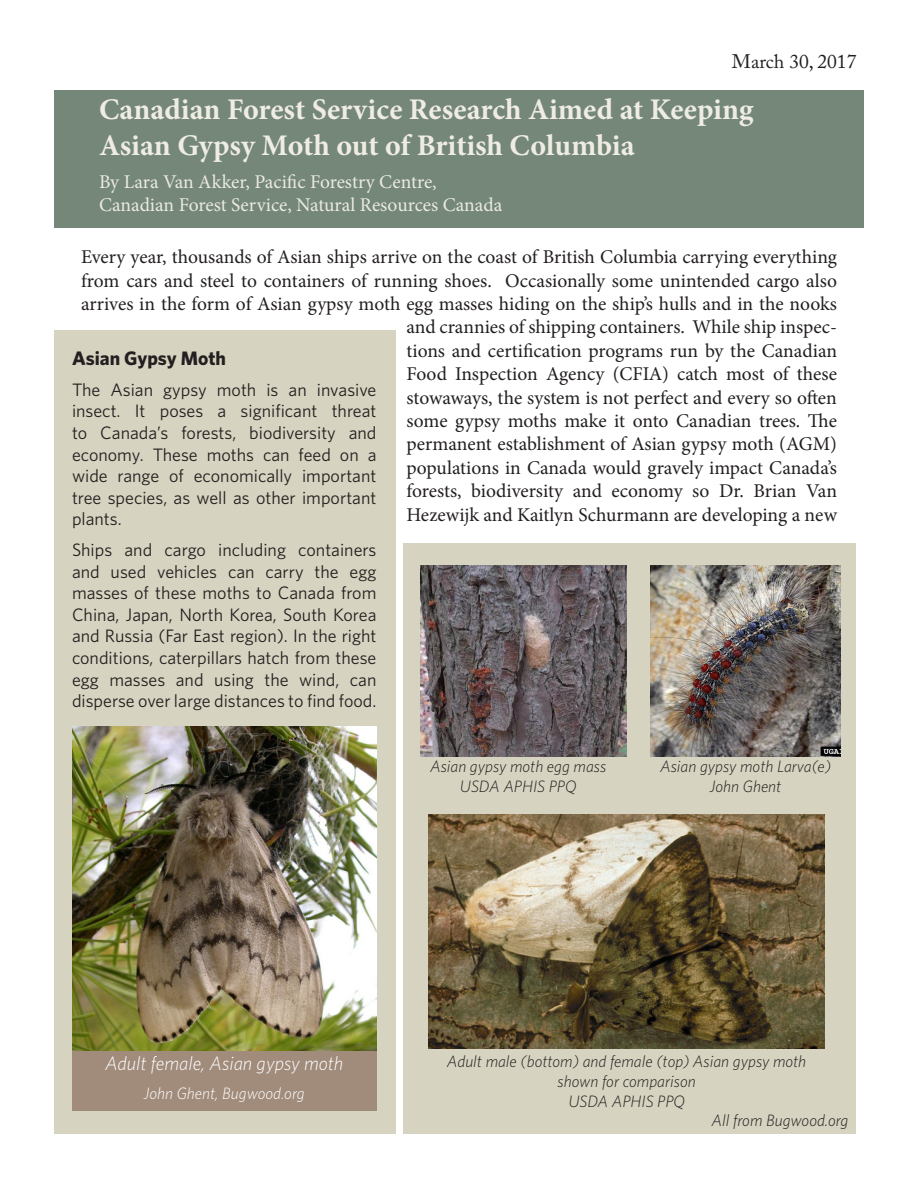
<style>
.page{position:relative;width:918px;height:1188px;background:#fff}
.page>*{position:absolute;margin:0;border:0;box-sizing:border-box;transform-origin:0 0}
.t1{font:700 30px/36px "Minion Pro";letter-spacing:-.005em;color:#efece4}
.t2{font:19.5px/23.4px "Minion Pro";letter-spacing:-.005em;color:#231f20;text-align:right}
.t3{font:19.5px/23.4px "Minion Pro";color:#ebeae0}
.t4{font:italic 300 19.5px "Whitney";color:#fff}
.t5{font:700 19.5px "Whitney";color:#231f20}
.t6{font:19.5px "Adobe Caslon Pro";color:#231f20}
.t7{font:18px/21.6px "Whitney";color:#231f20;text-align:justify}
.t8{font:italic 300 16.5px/19.8px "Whitney";color:#231f20;text-align:center}
.t9{font:italic 300 16.5px "Whitney";color:#fff}
</style>
<div class="page">
<div style="left:54px;top:90px;width:810px;height:138px;background:#748778"></div>
<div style="left:54px;top:330px;width:342px;height:804px;background:#d6d3c0"></div>
<img style="left:72px;top:726px;width:304px;height:326px">
<div style="left:72px;top:1052px;width:304px;height:60px;background:#a18b7b"></div>
<div style="left:404px;top:543px;width:452px;height:591px;background:#d6d3c0"></div>
<img style="left:420px;top:566px;width:206px;height:191px">
<img style="left:429px;top:814px;width:396px;height:234px">
<img style="left:650px;top:566px;width:190px;height:191px">
<p class="t6" style="left:732px;top:50px;width:126px">March 30, 2017</p>
<p class="t1" style="left:99px;top:91px;width:656px">Canadian Forest Service Research Aimed at Keeping<br>Asian Gypsy Moth out of British Columbia</p>
<p class="t3" style="left:99px;top:170px;width:405px">By Lara Van Akker, Pacific Forestry Centre,<br>Canadian Forest Service, Natural Resources Canada</p>
<p class="t2" style="left:81px;top:245px;width:758px">Every year, thousands of Asian ships arrive on the coast of British Columbia carrying everything from cars and steel to containers of running shoes. Occasionally some unintended cargo also arrives in the form of Asian gypsy moth egg masses hiding on the ship’s hulls and in the nooks and crannies of shipping containers. While ship inspec-<br>tions and certification programs run by the Canadian<br>Food Inspection Agency (CFIA) catch most of these<br>stowaways, the system is not perfect and every so often<br>some gypsy moths make it onto Canadian trees. The<br>permanent establishment of Asian gypsy moth (AGM)<br>populations in Canada would gravely impact Canada’s<br>forests, biodiversity and economy so Dr. Brian Van<br>Hezewijk and Kaitlyn Schurmann are developing a new</p>
<p class="t5" style="left:72px;top:347px;width:156px">Asian Gypsy Moth</p>
<p class="t7" style="left:72px;top:378px;width:306px">The Asian gypsy moth is an invasive insect. It poses a significant threat to Canada’s forests, biodiversity and economy. These moths can feed on a wide range of economically important tree species, as well as other important plants.</p>
<p class="t7" style="left:72px;top:539px;width:306px">Ships and cargo including containers and used vehicles can carry the egg masses of these moths to Canada from China, Japan, North Korea, South Korea and Russia (Far East region). In the right conditions, caterpillars hatch from these egg masses and using the wind, can disperse over large distances to find food.</p>
<p class="t8" style="left:430px;top:756px;width:178px">Asian gypsy moth egg mass</p>
<p class="t8" style="left:460px;top:776px;width:118px">USDA APHIS PPQ</p>
<p class="t8" style="left:660px;top:756px;width:172px">Asian gypsy moth Larva(e)</p>
<p class="t8" style="left:710px;top:776px;width:73px">John Ghent</p>
<p class="t4" style="left:105px;top:1052px;width:240px">Adult female, Asian gypsy moth</p>
<p class="t9" style="left:144px;top:1084px;width:162px">John Ghent, Bugwood.org</p>
<p class="t8" style="left:447px;top:1051px;width:361px">Adult male (bottom) and female (top) Asian gypsy moth shown for comparison</p>
<p class="t8" style="left:568px;top:1091px;width:118px">USDA APHIS PPQ</p>
<p class="t8" style="left:712px;top:1110px;width:138px">All from Bugwood.org</p>
</div>
